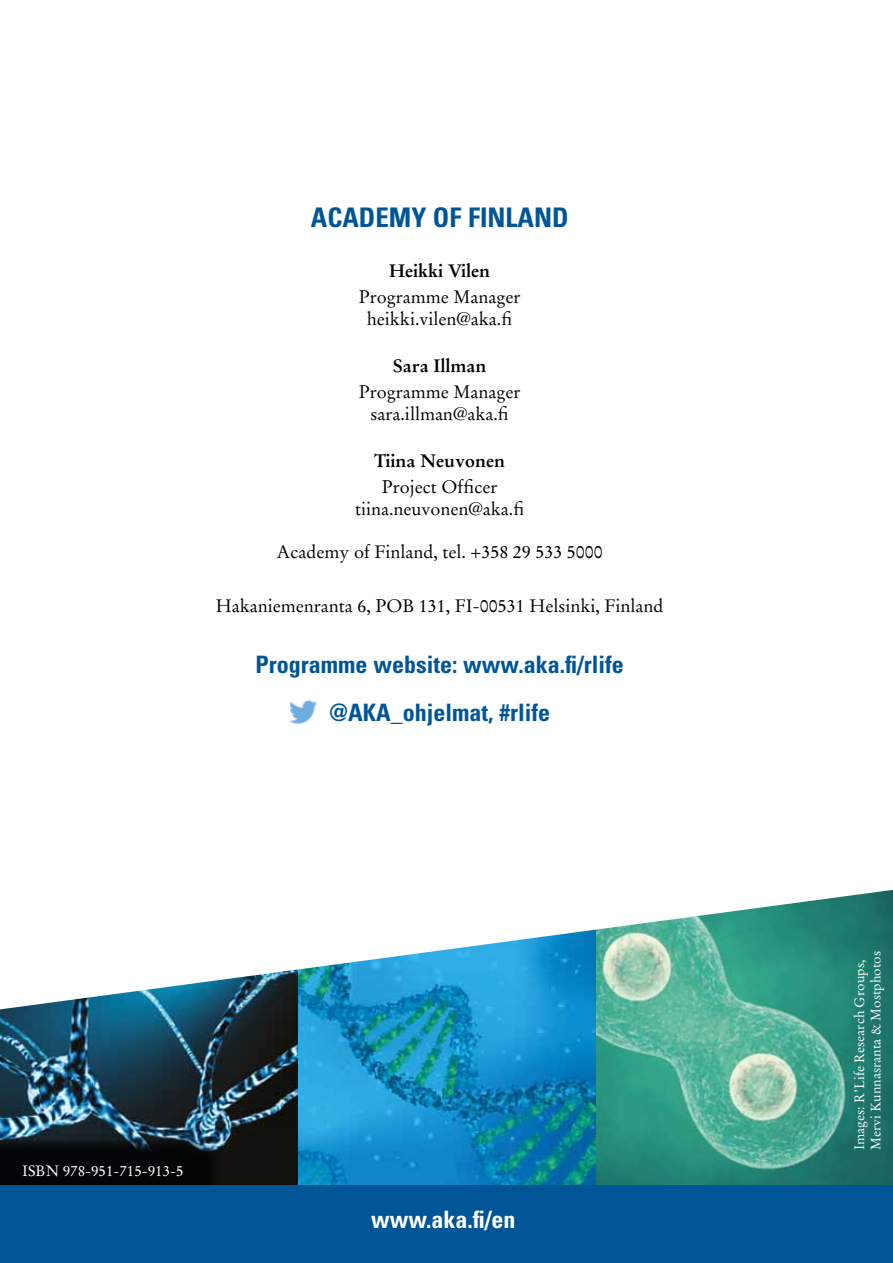
<style>
.page{position:relative;width:893px;height:1263px;background:#fff}
.page>*{position:absolute;margin:0;border:0;box-sizing:border-box;transform-origin:0 0}
.t1{font:700 condensed 27px "Univers LT Std";color:#005597}
.t2{font:700 condensed 24px/47.5px "Univers LT Std";color:#005597;text-align:center}
.t3{font:700 condensed 24px "Univers LT Std";color:#fff}
.t4{font:18px/21.6px "Stempel Garamond LT Std";color:#000;text-align:center}
.t5{font:700 18px "Stempel Garamond LT Std";color:#000}
.t6{font:15px "Stempel Garamond LT Std";color:#fff}
.t7{font:13.5px/16.5px "Stempel Garamond LT Std";color:#fff}
</style>
<div class="page">
<img style="left:298px;top:1009px;width:595px;height:177px">
<img style="left:0;top:1009px;width:298px;height:177px">
<svg style="left:3px;top:890px;width:890px;height:119px"></svg>
<img style="left:289px;top:700px;width:27px;height:24px">
<div style="left:0;top:1142px;width:221px;height:87px;background:#000;opacity:.75"></div>
<div style="left:0;top:1140px;width:202px;height:70px;background:#030405"></div>
<div style="left:0;top:1186px;width:893px;height:77px;background:#005597"></div>
<h1 class="t1" style="left:311px;top:200px;width:259px">ACADEMY OF FINLAND</h1>
<p class="t5" style="left:389px;top:260px;width:102px">Heikki Vilen</p>
<p class="t4" style="left:359px;top:286px;width:163px">Programme Manager heikki.vilen@aka.fi</p>
<p class="t5" style="left:393px;top:355px;width:95px">Sara Illman</p>
<p class="t4" style="left:359px;top:381px;width:163px">Programme Manager sara.illman@aka.fi</p>
<p class="t5" style="left:374px;top:450px;width:132px">Tiina Neuvonen</p>
<p class="t4" style="left:355px;top:476px;width:171px">Project Officer tiina.neuvonen@aka.fi</p>
<p class="t4" style="left:277px;top:541px;width:328px">Academy of Finland, tel. +358 29 533 5000</p>
<p class="t4" style="left:216px;top:595px;width:449px">Hakaniemenranta 6, POB 131, FI-00531 Helsinki, Finland</p>
<h2 class="t2" style="left:256px;top:641px;width:370px">Programme website: www.aka.fi/rlife @AKA_ohjelmat, #rlife</h2>
<p class="t6" style="left:22px;top:1161px;width:163px">ISBN 978-951-715-913-5</p>
<h2 class="t3" style="left:371px;top:1205px;width:146px">www.aka.fi/en</h2>
<p class="t7" style="left:851px;top:1150px;width:201px;rotate:-90deg">Images: R’Life Research Groups,<br>Mervi Kunnasranta &amp; Mostphotos</p>
</div>
